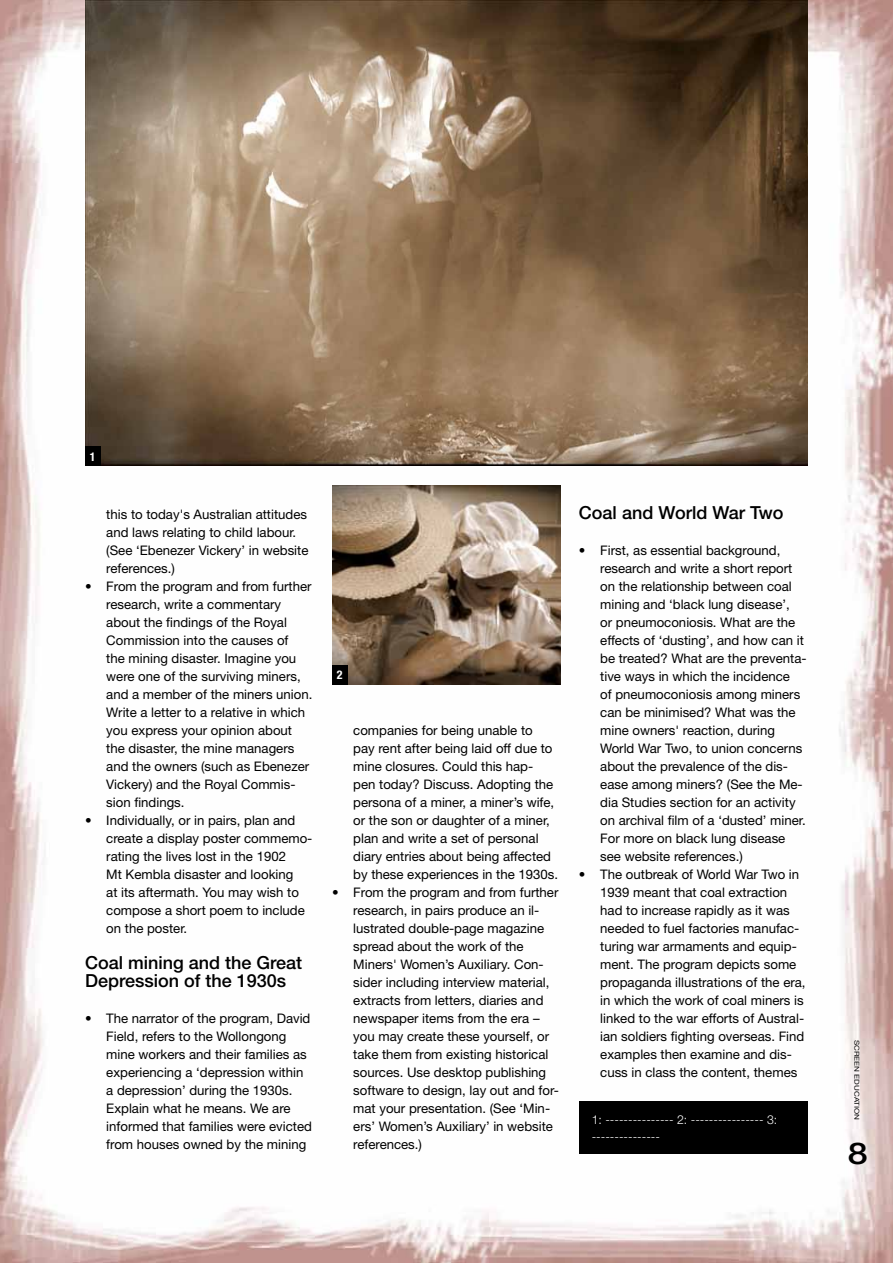
<style>
.page{position:relative;width:893px;height:1263px;background:#fff}
.page>*{position:absolute;margin:0;border:0;box-sizing:border-box;transform-origin:0 0}
.t1{font:500 30px "Helvetica Neue";color:#000;scale:1.2 1}
.t2{font:500 18px/18px "Helvetica Neue";color:#000}
.t3{font:13.2px/18px "Helvetica Neue";color:#000}
.t4{font:300 12.3px/17.4px "Helvetica Neue";color:#fff}
.t5{font:700 condensed 12px "Helvetica Neue";color:#fff}
.t6{font:6.75px "Helvetica Neue";color:#000;scale:1.2 1}
</style>
<div class="page">
<img style="left:0;top:0;width:893px;height:1263px">
<img style="left:85px;top:0;width:723px;height:466px">
<img style="left:332px;top:486px;width:229px;height:198px">
<div style="left:579px;top:1101px;width:229px;height:53px;background:#000"></div>
<div style="left:85px;top:447px;width:16px;height:19px;background:#000"></div>
<div style="left:332px;top:665px;width:15px;height:19px;background:#000"></div>
<p class="t5" style="left:90px;top:449px;width:7px">1</p>
<p class="t3" style="left:106px;top:505px;width:204px">this to today's Australian attitudes and laws relating to child labour. (See ‘Ebenezer Vickery’ in website references.)</p>
<p class="t3" style="left:106px;top:577px;width:208px;text-indent:-21px">• From the program and from further research, write a commentary about the findings of the Royal<br>Commission into the causes of<br>the mining disaster. Imagine you were one of the surviving miners, and a member of the miners union.<br>Write a letter to a relative in which you express your opinion about the disaster, the mine managers and the owners (such as Ebenezer<br>Vickery) and the Royal Commis&shy;sion findings.</p>
<p class="t3" style="left:106px;top:811px;width:208px;text-indent:-21px">• Individually, or in pairs, plan and create a display poster commemo&shy;rating the lives lost in the 1902<br>Mt Kembla disaster and looking<br>at its aftermath. You may wish to compose a short poem to include on the poster.</p>
<h2 class="t2" style="left:85px;top:953px;width:219px">Coal mining and the Great<br>Depression of the 1930s</h2>
<p class="t3" style="left:106px;top:1009px;width:207px;text-indent:-21px">• The narrator of the program, David Field, refers to the Wollongong mine workers and their families as experiencing a ‘depression within a depression’ during the 1930s.<br>Explain what he means. We are informed that families were evicted from houses owned by the mining</p>
<p class="t5" style="left:337px;top:668px;width:7px">2</p>
<p class="t3" style="left:353px;top:721px;width:206px">companies for being unable to<br>pay rent after being laid off due to mine closures. Could this hap&shy;pen today? Discuss. Adopting the persona of a miner, a miner’s wife, or the son or daughter of a miner, plan and write a set of personal diary entries about being affected by these experiences in the 1930s.</p>
<p class="t3" style="left:353px;top:883px;width:207px;text-indent:-21px">• From the program and from further research, in pairs produce an il&shy;lustrated double-page magazine spread about the work of the<br>Miners' Women’s Auxiliary. Con&shy;sider including interview material, extracts from letters, diaries and newspaper items from the era – you may create these yourself, or take them from existing historical sources. Use desktop publishing software to design, lay out and for&shy;mat your presentation. (See ‘Min&shy;ers’ Women’s Auxiliary’ in website references.)</p>
<h2 class="t2" style="left:579px;top:503px;width:206px">Coal and World War Two</h2>
<p class="t3" style="left:600px;top:541px;width:208px;text-indent:-21px">• First, as essential background, research and write a short report on the relationship between coal mining and ‘black lung disease’,<br>or pneumoconiosis. What are the effects of ‘dusting’, and how can it be treated? What are the preventa&shy;tive ways in which the incidence<br>of pneumoconiosis among miners can be minimised? What was the mine owners' reaction, during<br>World War Two, to union concerns about the prevalence of the dis&shy;ease among miners? (See the Me&shy;dia Studies section for an activity on archival film of a ‘dusted’ miner.<br>For more on black lung disease see website references.)</p>
<p class="t3" style="left:600px;top:865px;width:207px;text-indent:-21px">• The outbreak of World War Two in 1939 meant that coal extraction had to increase rapidly as it was needed to fuel factories manufac&shy;turing war armaments and equip&shy;ment. The program depicts some propaganda illustrations of the era, in which the work of coal miners is linked to the war efforts of Austral&shy;ian soldiers fighting overseas. Find examples then examine and dis&shy;cuss in class the content, themes</p>
<p class="t4" style="left:592px;top:1110px;width:187px">1: --------------- 2: ---------------- 3: ---------------</p>
<p class="t6" style="left:861px;top:1039px;width:68px;rotate:90deg">SCREEN EDUCATION</p>
<h1 class="t1" style="left:848px;top:1135px;width:18px">8</h1>
</div>
